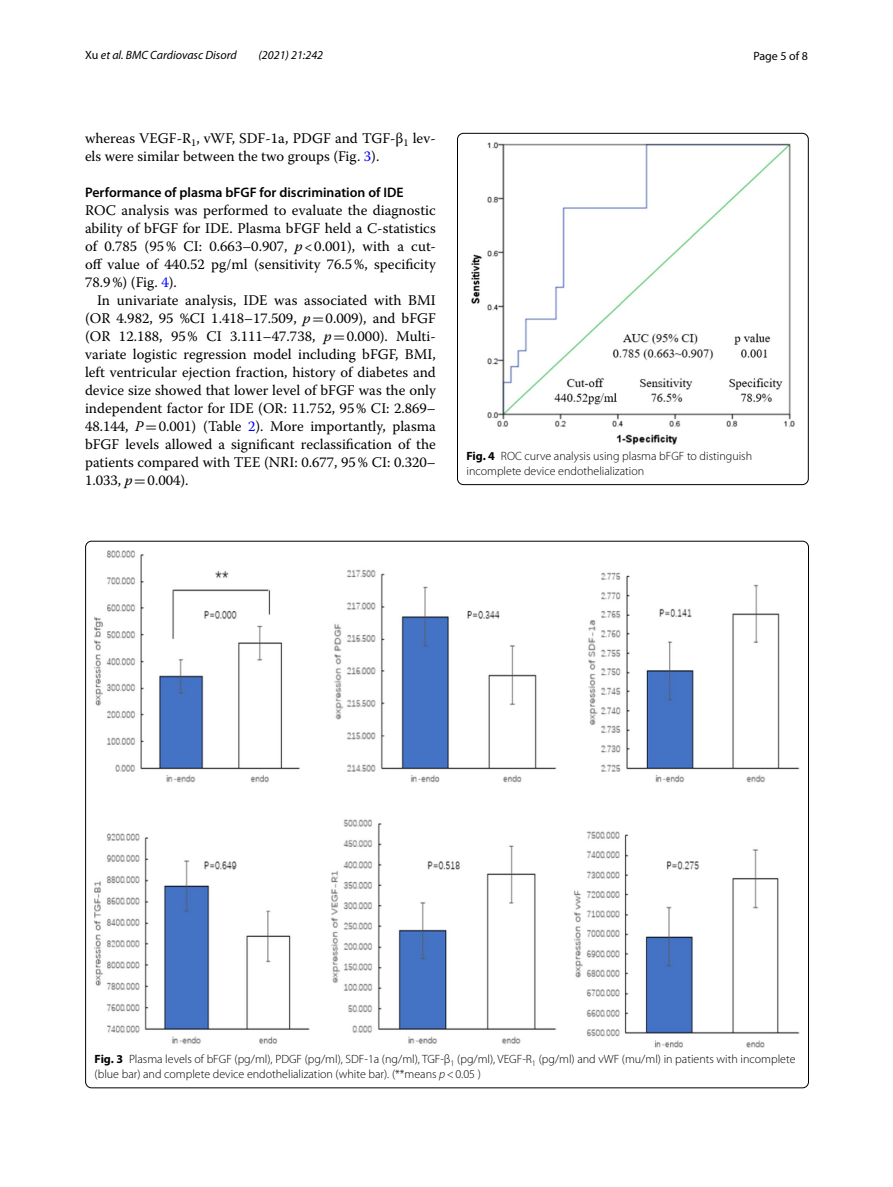
<style>
.page{position:relative;width:893px;height:1187px;background:#fff}
.page>*{position:absolute;margin:0;border:0;box-sizing:border-box;transform-origin:0 0}
.t1{font:14.7px/18px "Warnock Pro";color:#000;text-align:justify}
.t2{font:600 13.8px "Myriad Pro";color:#000}
.t3{font:300 12px/15px "Myriad Pro";color:#000}
.t4{font:italic 12px "Myriad Pro";color:#000}
.t5{font:12px "Myriad Pro";color:#000}
.s1{font-style:normal}
.s2{color:#00f}
.s3{font-style:italic}
.s4{font-family:"MTSY"}
.s5{font-weight:700}
</style>
<div class="page">
<img style="left:94px;top:550px;width:706px;height:497px">
<img style="left:471px;top:142px;width:323px;height:302px">
<div style="left:457px;top:133px;width:351px;height:352px;border:1px solid #000;border-radius:6px"></div>
<p class="t4" style="left:85px;top:48px;width:153px"><span class="s1">Xu</span> et al. BMC Cardiovasc Disord</p>
<p class="t4" style="left:259px;top:48px;width:66px">(2021) 21:242</p>
<p class="t5" style="left:753px;top:48px;width:56px">Page 5 of 8</p>
<p class="t1" style="left:85px;top:128px;width:352px">whereas VEGF-R<sub>1</sub>, vWF, SDF-1a, PDGF and TGF-β<sub>1</sub> lev&shy;els were similar between the two groups (Fig. <span class="s2">3</span>).</p>
<p class="t2" style="left:85px;top:183px;width:320px">Performance of plasma bFGF for discrimination of IDE</p>
<p class="t1" style="left:85px;top:200px;width:352px">ROC analysis was performed to evaluate the diagnostic ability of bFGF for IDE. Plasma bFGF held a C-statistics of 0.785 (95% CI: 0.663–0.907, <span class="s3">p</span>&lt;0.001), with a cut&shy;off value of 440.52 pg/ml (sensitivity 76.5%, specificity 78.9%) (Fig. <span class="s2">4</span>).</p>
<p class="t1" style="left:85px;top:290px;width:352px;text-indent:12px">In univariate analysis, IDE was associated with BMI (OR 4.982, 95 %CI 1.418–17.509, <span class="s3">p</span><span class="s4">=</span>0.009), and bFGF (OR 12.188, 95% CI 3.111–47.738, <span class="s3">p</span><span class="s4">=</span>0.000). Multi&shy;variate logistic regression model including bFGF, BMI, left ventricular ejection fraction, history of diabetes and device size showed that lower level of bFGF was the only independent factor for IDE (OR: 11.752, 95% CI: 2.869– 48.144, <span class="s3">P</span><span class="s4">=</span>0.001) (Table <span class="s2">2</span>). More importantly, plasma bFGF levels allowed a significant reclassification of the patients compared with TEE (NRI: 0.677, 95% CI: 0.320– 1.033, <span class="s3">p</span><span class="s4">=</span>0.004).</p>
<p class="t3" style="left:466px;top:448px;width:287px"><span class="s5">Fig. 4</span> ROC curve analysis using plasma bFGF to distinguish incomplete device endothelialization</p>
<p class="t3" style="left:95px;top:1051px;width:702px"><span class="s5">Fig. 3</span> Plasma levels of bFGF (pg/ml), PDGF (pg/ml), SDF-1a (ng/ml), TGF-β<sub>1</sub> (pg/ml), VEGF-R<sub>1</sub> (pg/ml) and vWF (mu/ml) in patients with incomplete (blue bar) and complete device endothelialization (white bar). (**means <span class="s3">p</span>&lt;0.05 )</p>
</div>
